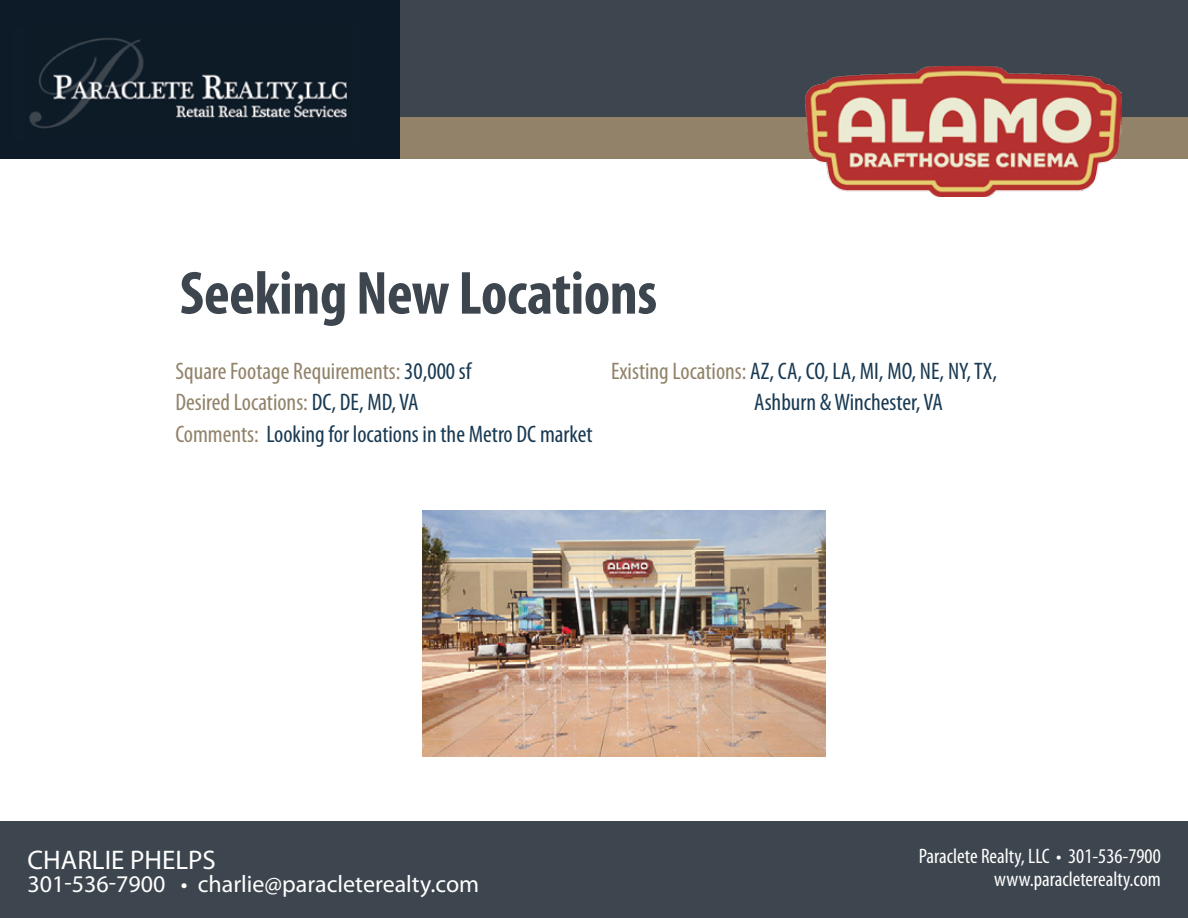
<style>
.page{position:relative;width:1188px;height:918px;background:#fff}
.page>*{position:absolute;margin:0;border:0;box-sizing:border-box;transform-origin:0 0}
.t1{font:700 condensed 61.35px "Myriad Pro";letter-spacing:-.01em;color:#3d464e}
.t2{font:600 condensed 27px "Myriad Pro";color:#fff}
.t3{font:condensed 24px/31.8px "Myriad Pro";color:#183952}
.t4{font:600 condensed 24px "Myriad Pro";color:#fff}
.t5{font:condensed 21px/22.5px "Myriad Pro";color:#fff;text-align:right}
.s1{color:#918269}
</style>
<div class="page">
<img style="left:423px;top:510px;width:402px;height:246px">
<div style="left:0;top:0;width:401px;height:159px;background:#0d1b28"></div>
<div style="left:401px;top:0;width:787px;height:159px;background:#3d464e"></div>
<img style="left:29px;top:38px;width:318px;height:91px">
<div style="left:0;top:822px;width:1188px;height:96px;background:#3d464e"></div>
<div style="left:401px;top:117px;width:787px;height:42px;background:#918269"></div>
<img style="left:805px;top:66px;width:317px;height:130px">
<h1 class="t1" style="left:180px;top:255px;width:479px">Seeking New Locations</h1>
<p class="t3" style="left:175px;top:354px;width:419px"><span class="s1">Square Footage Requirements:</span> 30,000 sf<br><span class="s1">Desired Locations:</span> DC, DE, MD, VA<br><span class="s1">Comments:</span> Looking for locations in the Metro DC market</p>
<p class="t3" style="left:754px;top:354px;width:244px;text-indent:-143px"><span class="s1">Existing Locations:</span> AZ, CA, CO, LA, MI, MO, NE, NY, TX,<br>Ashburn &amp; Winchester, VA</p>
<p class="t2" style="left:28px;top:843px;width:190px">CHARLIE PHELPS</p>
<p class="t4" style="left:28px;top:869px;width:453px">301-536-7900 • charlie@paracleterealty.com</p>
<p class="t5" style="left:919px;top:845px;width:244px">Paraclete Realty, LLC • 301-536-7900 www.paracleterealty.com</p>
</div>
